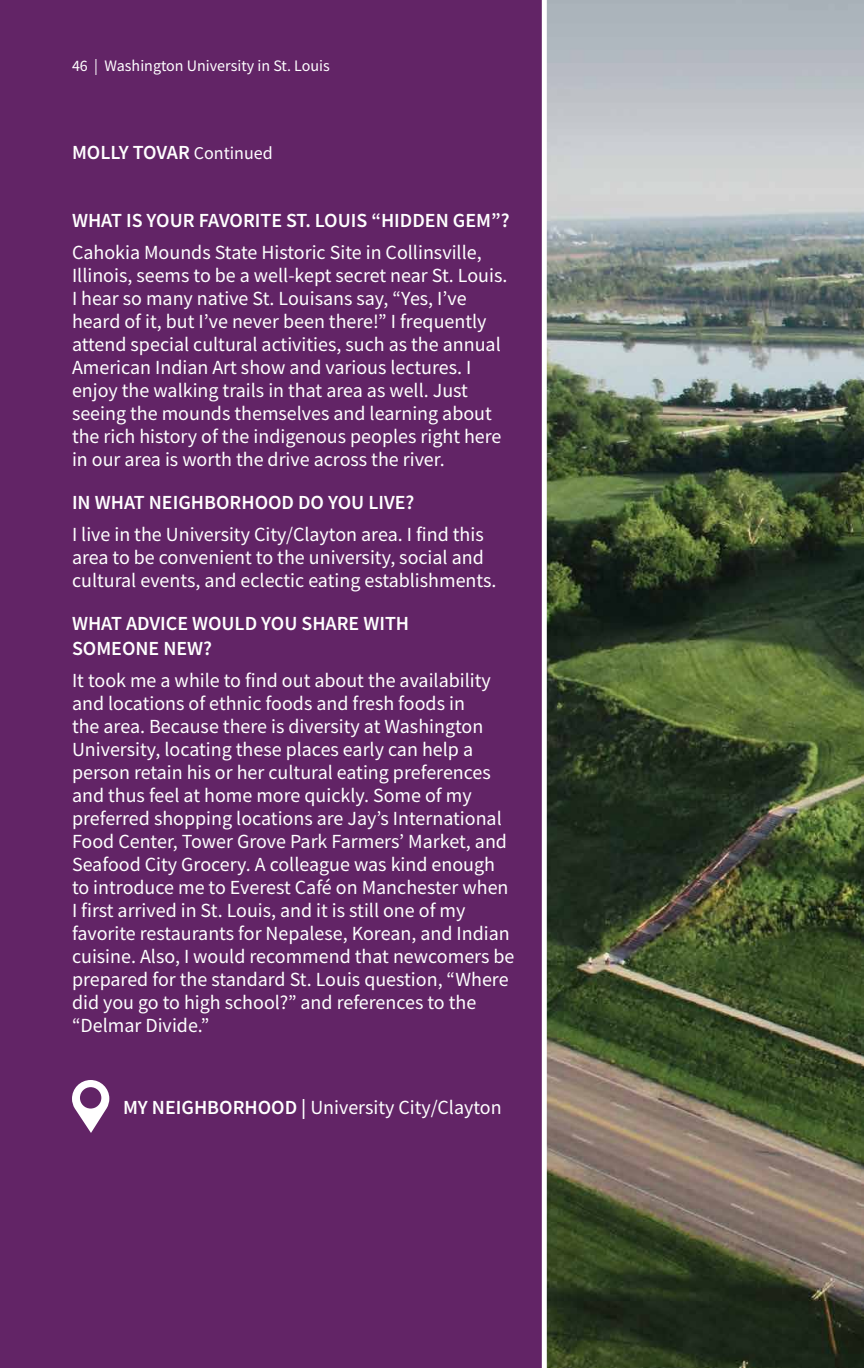
<style>
.page{position:relative;width:864px;height:1368px;background:#fff}
.page>*{position:absolute;margin:0;border:0;box-sizing:border-box;transform-origin:0 0}
.t1{font:20px/23px "Source Sans Pro";color:#fff}
.t2{font:600 20px/25px "Source Sans Pro";color:#fff}
.t3{font:16px "Source Sans Pro";color:#fff}
.s1{font-weight:400;font-size:18px}
.s2{font-weight:600}
</style>
<div class="page">
<img style="left:547px;top:0;width:317px;height:1368px">
<div style="left:0;top:0;width:544px;height:1368px;background:#622466"></div>
<div style="left:542px;top:0;width:5px;height:1368px;background:#fff"></div>
<svg style="left:72px;top:1080px;width:37px;height:53px"></svg>
<p class="t3" style="left:72px;top:56px;width:259px">46 | Washington University in St. Louis</p>
<p class="t2" style="left:72px;top:140px;width:202px">MOLLY TOVAR <span class="s1">Continued</span></p>
<p class="t2" style="left:72px;top:208px;width:439px">WHAT IS YOUR FAVORITE ST. LOUIS “HIDDEN GEM”?</p>
<p class="t1" style="left:72px;top:241px;width:437px">Cahokia Mounds State Historic Site in Collinsville, Illinois, seems to be a well-kept secret near St. Louis.<br>I hear so many native St. Louisans say, “Yes, I’ve heard of it, but I’ve never been there!” I frequently attend special cultural activities, such as the annual American Indian Art show and various lectures. I enjoy the walking trails in that area as well. Just seeing the mounds themselves and learning about the rich history of the indigenous peoples right here in our area is worth the drive across the river.</p>
<p class="t2" style="left:72px;top:490px;width:344px">IN WHAT NEIGHBORHOOD DO YOU LIVE?</p>
<p class="t1" style="left:72px;top:523px;width:426px">I live in the University City/Clayton area. I find this area to be convenient to the university, social and cultural events, and eclectic eating establishments.</p>
<p class="t2" style="left:72px;top:611px;width:339px">WHAT ADVICE WOULD YOU SHARE WITH<br>SOMEONE NEW?</p>
<p class="t1" style="left:72px;top:669px;width:444px">It took me a while to find out about the availability and locations of ethnic foods and fresh foods in<br>the area. Because there is diversity at Washington University, locating these places early can help a person retain his or her cultural eating preferences and thus feel at home more quickly. Some of my preferred shopping locations are Jay’s International Food Center, Tower Grove Park Farmers’ Market, and Seafood City Grocery. A colleague was kind enough to introduce me to Everest Café on Manchester when I first arrived in St. Louis, and it is still one of my favorite restaurants for Nepalese, Korean, and Indian cuisine. Also, I would recommend that newcomers be prepared for the standard St. Louis question, “Where did you go to high school?” and references to the “Delmar Divide.”</p>
<p class="t1" style="left:123px;top:1096px;width:380px"><span class="s2">MY NEIGHBORHOOD |</span> University City/Clayton</p>
</div>
